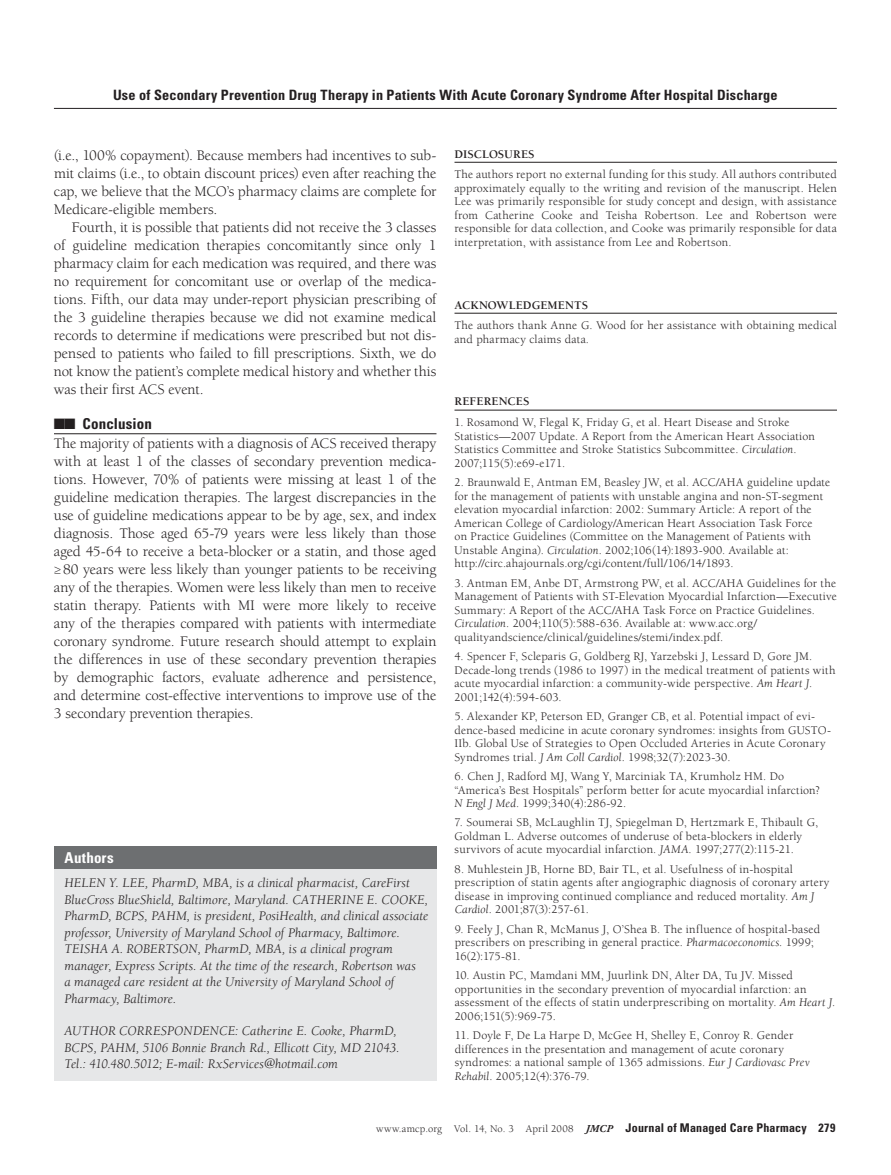
<style>
.page{position:relative;width:891px;height:1175px;background:#fff}
.page>*{position:absolute;margin:0;border:0;box-sizing:border-box;transform-origin:0 0}
.t1{font:15px/18px "Berkeley";letter-spacing:-.01em;color:#231f20;text-align:justify}
.t2{font:700 condensed 15px "Univers";letter-spacing:.01em;color:#231f20}
.t3{font:700 condensed 15px "Univers";letter-spacing:.02em;color:#fff}
.t4{font:700 condensed 14.25px "Univers";letter-spacing:.015em;color:#231f20}
.t5{font:italic 13.5px/16.5px "Berkeley";letter-spacing:.005em;color:#231f20}
.t6{font:12px/13.5px "Berkeley";letter-spacing:.015em;color:#231f20}
.t7{font:700 12px "Berkeley";letter-spacing:.005em;color:#231f20}
.t8{font:10.5px "Berkeley";letter-spacing:.015em;color:#231f20}
.s1{font-family:"Warnock Pro Light Subh"}
.s2{font-style:italic}
.s3{font-family:"Adobe Garamond";font-weight:700;font-style:italic}
.s4{font-family:"Univers";font-weight:700;font-stretch:condensed;font-size:12px}
</style>
<div class="page">
<hr style="left:54px;top:433px;width:382px;height:1px;background:#231f20">
<hr style="left:455px;top:162px;width:382px;height:1px;background:#231f20">
<hr style="left:455px;top:313px;width:382px;height:1px;background:#231f20">
<hr style="left:455px;top:410px;width:382px;height:1px;background:#231f20">
<div style="left:54px;top:867px;width:382px;height:213px;background:#e6e7e8"></div>
<div style="left:54px;top:846px;width:382px;height:22px;background:#6d6f71"></div>
<hr style="left:54px;top:108px;width:783px;height:1px;background:#231f20">
<p class="t4" style="left:113px;top:87px;width:666px">Use of Secondary Prevention Drug Therapy in Patients With Acute Coronary Syndrome After Hospital Discharge</p>
<p class="t1" style="left:54px;top:146px;width:384px">(i.e., 100% copayment). Because members had incentives to sub&shy;mit claims (i.e., to obtain discount prices) even after reaching the cap, we believe that the MCO’s pharmacy claims are complete for Medicare-eligible members.</p>
<p class="t1" style="left:54px;top:218px;width:384px;text-indent:18px">Fourth, it is possible that patients did not receive the 3 classes of guideline medication therapies concomitantly since only 1 pharmacy claim for each medication was required, and there was no requirement for concomitant use or overlap of the medica&shy;tions. Fifth, our data may under-report physician prescribing of the 3 guideline therapies because we did not examine medical records to determine if medications were prescribed but not dis&shy;pensed to patients who failed to fill prescriptions. Sixth, we do not know the patient’s complete medical history and whether this was their first ACS event.</p>
<p class="t2" style="left:54px;top:415px;width:99px">■■ Conclusion</p>
<p class="t1" style="left:54px;top:434px;width:384px">The majority of patients with a diagnosis of ACS received therapy with at least 1 of the classes of secondary prevention medica&shy;tions. However, 70% of patients were missing at least 1 of the guideline medication therapies. The largest discrepancies in the use of guideline medications appear to be by age, sex, and index diagnosis. Those aged 65-79 years were less likely than those aged 45-64 to receive a beta-blocker or a statin, and those aged <span class="s1">≥</span>80 years were less likely than younger patients to be receiving any of the therapies. Women were less likely than men to receive statin therapy. Patients with MI were more likely to receive any of the therapies compared with patients with intermediate coronary syndrome. Future research should attempt to explain the differences in use of these secondary prevention therapies by demographic factors, evaluate adherence and persistence, and determine cost-effective interventions to improve use of the 3 secondary prevention therapies.</p>
<p class="t3" style="left:65px;top:848px;width:51px">Authors</p>
<p class="t5" style="left:64px;top:875px;width:366px">HELEN Y. LEE, PharmD, MBA, is a clinical pharmacist, CareFirst BlueCross BlueShield, Baltimore, Maryland. CATHERINE E. COOKE, PharmD, BCPS, PAHM, is president, PosiHealth, and clinical associate professor, University of Maryland School of Pharmacy, Baltimore.<br>TEISHA A. ROBERTSON, PharmD, MBA, is a clinical program manager, Express Scripts. At the time of the research, Robertson was<br>a managed care resident at the University of Maryland School of Pharmacy, Baltimore.</p>
<p class="t5" style="left:64px;top:1023px;width:337px">AUTHOR CORRESPONDENCE: Catherine E. Cooke, PharmD,<br>BCPS, PAHM, 5106 Bonnie Branch Rd., Ellicott City, MD 21043.<br>Tel.: 410.480.5012; E-mail: RxServices@hotmail.com</p>
<p class="t7" style="left:455px;top:147px;width:82px">DISCLOSURES</p>
<p class="t6" style="left:454px;top:168px;width:384px;text-align:justify">The authors report no external funding for this study. All authors contributed approximately equally to the writing and revision of the manuscript. Helen Lee was primarily responsible for study concept and design, with assistance from Catherine Cooke and Teisha Robertson. Lee and Robertson were responsible for data collection, and Cooke was primarily responsible for data interpretation, with assistance from Lee and Robertson.</p>
<p class="t7" style="left:455px;top:298px;width:135px">ACKNOWLEDGEMENTS</p>
<p class="t6" style="left:455px;top:319px;width:384px">The authors thank Anne G. Wood for her assistance with obtaining medical and pharmacy claims data.</p>
<p class="t7" style="left:455px;top:395px;width:77px">REFERENCES</p>
<p class="t6" style="left:455px;top:416px;width:362px">1. Rosamond W, Flegal K, Friday G, et al. Heart Disease and Stroke Statistics—2007 Update. A Report from the American Heart Association Statistics Committee and Stroke Statistics Subcommittee. <span class="s2">Circulation</span>.<br>2007;115(5):e69-e171.</p>
<p class="t6" style="left:455px;top:476px;width:377px">2. Braunwald E, Antman EM, Beasley JW, et al. ACC/AHA guideline update for the management of patients with unstable angina and non-ST-segment elevation myocardial infarction: 2002: Summary Article: A report of the American College of Cardiology/American Heart Association Task Force<br>on Practice Guidelines (Committee on the Management of Patients with Unstable Angina). <span class="s2">Circulation</span>. 2002;106(14):1893-900. Available at: http://circ.ahajournals.org/cgi/content/full/106/14/1893.</p>
<p class="t6" style="left:455px;top:576px;width:384px">3. Antman EM, Anbe DT, Armstrong PW, et al. ACC/AHA Guidelines for the Management of Patients with ST-Elevation Myocardial Infarction—Executive Summary: A Report of the ACC/AHA Task Force on Practice Guidelines.<br><span class="s2">Circulation</span>. 2004;110(5):588-636. Available at: www.acc.org/ qualityandscience/clinical/guidelines/stemi/index.pdf.</p>
<p class="t6" style="left:455px;top:650px;width:382px">4. Spencer F, Scleparis G, Goldberg RJ, Yarzebski J, Lessard D, Gore JM.<br>Decade-long trends (1986 to 1997) in the medical treatment of patients with acute myocardial infarction: a community-wide perspective. <span class="s2">Am Heart J</span>.<br>2001;142(4):594-603.</p>
<p class="t6" style="left:455px;top:709px;width:378px">5. Alexander KP, Peterson ED, Granger CB, et al. Potential impact of evi&shy;dence-based medicine in acute coronary syndromes: insights from GUSTO-IIb. Global Use of Strategies to Open Occluded Arteries in Acute Coronary Syndromes trial. <span class="s2">J Am Coll Cardiol</span>. 1998;32(7):2023-30.</p>
<p class="t6" style="left:455px;top:769px;width:367px">6. Chen J, Radford MJ, Wang Y, Marciniak TA, Krumholz HM. Do “America’s Best Hospitals” perform better for acute myocardial infarction?<br><span class="s2">N Engl J Med</span>. 1999;340(4):286-92.</p>
<p class="t6" style="left:455px;top:816px;width:365px">7. Soumerai SB, McLaughlin TJ, Spiegelman D, Hertzmark E, Thibault G,<br>Goldman L. Adverse outcomes of underuse of beta-blockers in elderly survivors of acute myocardial infarction. <span class="s2">JAMA</span>. 1997;277(2):115-21.</p>
<p class="t6" style="left:455px;top:862px;width:376px">8. Muhlestein JB, Horne BD, Bair TL, et al. Usefulness of in-hospital prescription of statin agents after angiographic diagnosis of coronary artery disease in improving continued compliance and reduced mortality. <span class="s2">Am J Cardiol</span>. 2001;87(3):257-61.</p>
<p class="t6" style="left:455px;top:922px;width:367px">9. Feely J, Chan R, McManus J, O’Shea B. The influence of hospital-based prescribers on prescribing in general practice. <span class="s2">Pharmacoeconomics</span>. 1999;<br>16(2):175-81.</p>
<p class="t6" style="left:455px;top:969px;width:382px">10. Austin PC, Mamdani MM, Juurlink DN, Alter DA, Tu JV. Missed opportunities in the secondary prevention of myocardial infarction: an assessment of the effects of statin underprescribing on mortality. <span class="s2">Am Heart J</span>.<br>2006;151(5):969-75.</p>
<p class="t6" style="left:455px;top:1029px;width:357px">11. Doyle F, De La Harpe D, McGee H, Shelley E, Conroy R. Gender differences in the presentation and management of acute coronary syndromes: a national sample of 1365 admissions. <span class="s2">Eur J Cardiovasc Prev Rehabil</span>. 2005;12(4):376-79.</p>
<p class="t8" style="left:376px;top:1123px;width:461px">www.amcp.org Vol. 14, No. 3 April 2008 <span class="s3">JMCP</span> <span class="s4">Journal of Managed Care Pharmacy 279</span></p>
</div>
